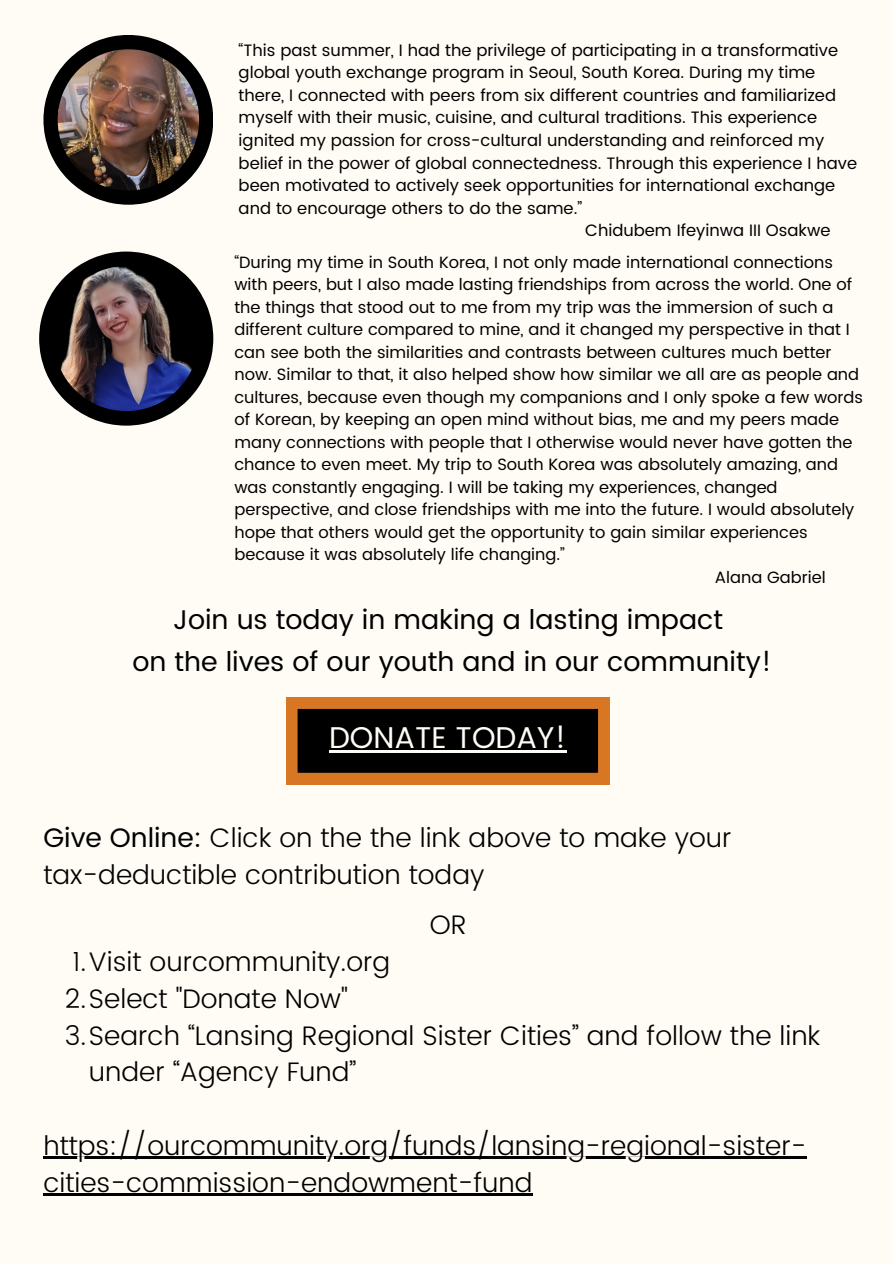
<style>
.page{position:relative;width:894px;height:1264px;background:#fff}
.page>*{position:absolute;margin:0;border:0;box-sizing:border-box;transform-origin:0 0}
.t1{font:30px "Poppins";color:#fffcf5}
.t2{font:27px/41.7px "Poppins";color:#000;text-align:center}
.t3{font:300 26.7px/36.8px "Poppins";color:#000}
.t4{font:16.5px/22.5px "Poppins";color:#000}
.t5{font:16.35px/22.5px "Poppins";color:#000}
.s1{font-weight:400}
</style>
<div class="page">
<div style="left:0;top:0;width:893px;height:1263px;background:#fffcf5"></div>
<svg style="left:286px;top:697px;width:323px;height:87px;background:#47280d"></svg>
<hr style="left:329px;top:750px;width:237px;height:2px;background:#fffcf5">
<hr style="left:43px;top:1156px;width:763px;height:3px;background:#000">
<hr style="left:43px;top:1193px;width:489px;height:2px;background:#000">
<svg style="left:43px;top:35px;width:170px;height:170px"></svg>
<img style="left:58px;top:49px;width:141px;height:141px">
<svg style="left:39px;top:251px;width:174px;height:174px"></svg>
<img style="left:54px;top:266px;width:145px;height:145px">
<p class="t4" style="left:238px;top:39px;width:619px">“This past summer, I had the privilege of participating in a transformative global youth exchange program in Seoul, South Korea. During my time there, I connected with peers from six different countries and familiarized myself with their music, cuisine, and cultural traditions. This experience ignited my passion for cross-cultural understanding and reinforced my belief in the power of global connectedness. Through this experience I have been motivated to actively seek opportunities for international exchange and to encourage others to do the same.”</p>
<p class="t4" style="left:585px;top:219px;width:247px">Chidubem Ifeyinwa III Osakwe</p>
<p class="t5" style="left:234px;top:251px;width:630px">“During my time in South Korea, I not only made international connections with peers, but I also made lasting friendships from across the world. One of the things that stood out to me from my trip was the immersion of such a different culture compared to mine, and it changed my perspective in that I can see both the similarities and contrasts between cultures much better now. Similar to that, it also helped show how similar we all are as people and cultures, because even though my companions and I only spoke a few words of Korean, by keeping an open mind without bias, me and my peers made many connections with people that I otherwise would never have gotten the chance to even meet. My trip to South Korea was absolutely amazing, and was constantly engaging. I will be taking my experiences, changed perspective, and close friendships with me into the future. I would absolutely hope that others would get the opportunity to gain similar experiences because it was absolutely life changing.”</p>
<h3 class="t5" style="left:714px;top:566px;width:112px">Alana Gabriel</h3>
<h2 class="t2" style="left:132px;top:599px;width:640px">Join us today in making a lasting impact<br>on the lives of our youth and in our community!</h2>
<p class="t1" style="left:329px;top:720px;width:239px">DONATE TODAY!</p>
<p class="t3" style="left:43px;top:819px;width:689px"><span class="s1">Give Online:</span> Click on the the link above to make your tax-deductible contribution today</p>
<p class="t3" style="left:430px;top:906px;width:39px">OR</p>
<p class="t3" style="left:73px;top:943px;width:319px">1.Visit ourcommunity.org</p>
<h3 class="t3" style="left:65px;top:980px;width:284px">2.Select "Donate Now"</h3>
<h1 class="t3" style="left:89px;top:1016px;width:732px;text-indent:-24px">3.Search “Lansing Regional Sister Cities” and follow the link under “Agency Fund”</h1>
<h3 class="t3" style="left:43px;top:1127px;width:764px">https://ourcommunity.org/funds/lansing-regional-sister&shy;cities-commission-endowment-fund</h3>
</div>
